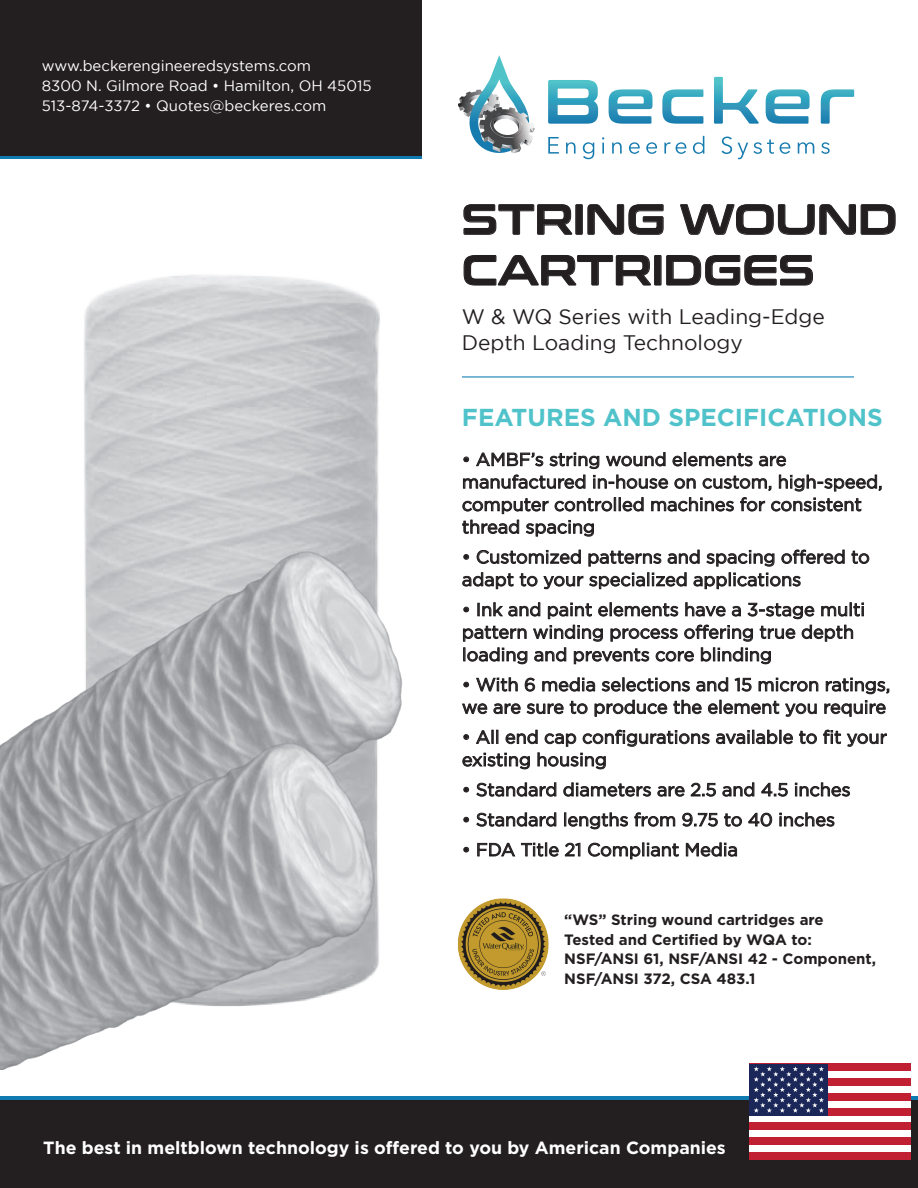
<style>
.page{position:relative;width:918px;height:1188px;background:#fff}
.page>*{position:absolute;margin:0;border:0;box-sizing:border-box;transform-origin:0 0}
.t1{font:42.3px/50.7px "Conthrax Sb";color:#231f20}
.t2{font:700 24.45px "Gotham";color:#50c3ca}
.t3{font:21px/25.2px "Gotham";color:#231f20}
.t4{font:18px/22.5px "Gotham";color:#231f20}
.t5{font:700 17.7px "Gotham";color:#fff}
.t6{font:700 15px/19.5px "Gotham";color:#231f20}
.t7{font:15px/19.6px "Gotham";color:#fff}
</style>
<div class="page">
<img style="left:0;top:275px;width:403px;height:795px">
<div style="left:0;top:0;width:422px;height:156px;background:#231f20"></div>
<svg style="left:463px;top:204px;width:109px;height:31px"></svg>
<div style="left:576px;top:204px;width:7px;height:31px;border:1px solid #231f20"></div>
<svg style="left:587px;top:204px;width:77px;height:31px"></svg>
<svg style="left:681px;top:204px;width:215px;height:31px"></svg>
<svg style="left:464px;top:255px;width:187px;height:31px"></svg>
<div style="left:654px;top:255px;width:7px;height:30px;border:1px solid #231f20"></div>
<svg style="left:666px;top:255px;width:147px;height:31px"></svg>
<hr style="left:462px;top:376px;width:392px;height:1px;background:#0f7bb1">
<svg style="left:463px;top:457px;width:6px;height:5px"></svg>
<svg style="left:476px;top:453px;width:67px;height:13px"></svg>
<svg style="left:550px;top:453px;width:49px;height:16px"></svg>
<svg style="left:606px;top:452px;width:59px;height:14px"></svg>
<svg style="left:673px;top:452px;width:80px;height:14px"></svg>
<svg style="left:759px;top:456px;width:27px;height:10px"></svg>
<svg style="left:463px;top:475px;width:122px;height:14px"></svg>
<svg style="left:593px;top:475px;width:75px;height:14px"></svg>
<svg style="left:675px;top:478px;width:21px;height:11px"></svg>
<svg style="left:703px;top:476px;width:68px;height:15px"></svg>
<svg style="left:779px;top:475px;width:103px;height:17px"></svg>
<svg style="left:463px;top:498px;width:86px;height:16px"></svg>
<svg style="left:555px;top:497px;width:89px;height:14px"></svg>
<svg style="left:651px;top:497px;width:83px;height:14px"></svg>
<svg style="left:740px;top:497px;width:25px;height:14px"></svg>
<svg style="left:771px;top:498px;width:90px;height:13px"></svg>
<svg style="left:462px;top:520px;width:57px;height:14px"></svg>
<svg style="left:526px;top:520px;width:68px;height:17px"></svg>
<svg style="left:463px;top:554px;width:6px;height:6px"></svg>
<svg style="left:477px;top:550px;width:104px;height:14px"></svg>
<svg style="left:852px;top:551px;width:17px;height:13px"></svg>
<svg style="left:462px;top:572px;width:51px;height:17px"></svg>
<svg style="left:520px;top:573px;width:17px;height:13px"></svg>
<svg style="left:543px;top:576px;width:40px;height:13px"></svg>
<svg style="left:589px;top:550px;width:256px;height:39px"></svg>
<svg style="left:463px;top:607px;width:6px;height:5px"></svg>
<svg style="left:478px;top:602px;width:62px;height:14px"></svg>
<svg style="left:548px;top:603px;width:44px;height:16px"></svg>
<svg style="left:598px;top:603px;width:80px;height:13px"></svg>
<svg style="left:685px;top:602px;width:41px;height:14px"></svg>
<svg style="left:732px;top:606px;width:9px;height:10px"></svg>
<svg style="left:748px;top:603px;width:66px;height:16px"></svg>
<svg style="left:821px;top:603px;width:43px;height:13px"></svg>
<svg style="left:802px;top:625px;width:51px;height:17px"></svg>
<svg style="left:463px;top:626px;width:64px;height:38px"></svg>
<svg style="left:533px;top:625px;width:262px;height:39px"></svg>
<svg style="left:463px;top:682px;width:6px;height:5px"></svg>
<svg style="left:476px;top:677px;width:42px;height:15px"></svg>
<svg style="left:525px;top:678px;width:10px;height:14px"></svg>
<svg style="left:542px;top:677px;width:53px;height:15px"></svg>
<svg style="left:602px;top:678px;width:88px;height:14px"></svg>
<svg style="left:696px;top:677px;width:32px;height:15px"></svg>
<svg style="left:735px;top:678px;width:16px;height:14px"></svg>
<svg style="left:759px;top:678px;width:59px;height:14px"></svg>
<svg style="left:826px;top:678px;width:63px;height:16px"></svg>
<svg style="left:462px;top:704px;width:25px;height:10px"></svg>
<svg style="left:494px;top:704px;width:27px;height:10px"></svg>
<svg style="left:527px;top:704px;width:37px;height:10px"></svg>
<svg style="left:570px;top:701px;width:18px;height:13px"></svg>
<svg style="left:595px;top:700px;width:72px;height:17px"></svg>
<svg style="left:673px;top:700px;width:29px;height:14px"></svg>
<svg style="left:708px;top:700px;width:71px;height:14px"></svg>
<svg style="left:785px;top:704px;width:32px;height:13px"></svg>
<svg style="left:824px;top:700px;width:62px;height:17px"></svg>
<svg style="left:716px;top:730px;width:77px;height:14px"></svg>
<svg style="left:799px;top:731px;width:18px;height:13px"></svg>
<svg style="left:823px;top:730px;width:18px;height:14px"></svg>
<svg style="left:847px;top:734px;width:40px;height:13px"></svg>
<svg style="left:463px;top:730px;width:247px;height:39px"></svg>
<svg style="left:463px;top:787px;width:6px;height:5px"></svg>
<svg style="left:476px;top:782px;width:80px;height:15px"></svg>
<svg style="left:563px;top:782px;width:88px;height:15px"></svg>
<svg style="left:657px;top:786px;width:28px;height:11px"></svg>
<svg style="left:691px;top:783px;width:25px;height:14px"></svg>
<svg style="left:722px;top:782px;width:32px;height:15px"></svg>
<svg style="left:761px;top:783px;width:27px;height:14px"></svg>
<svg style="left:795px;top:782px;width:55px;height:15px"></svg>
<svg style="left:463px;top:817px;width:6px;height:5px"></svg>
<svg style="left:476px;top:812px;width:80px;height:15px"></svg>
<svg style="left:564px;top:812px;width:64px;height:17px"></svg>
<svg style="left:634px;top:812px;width:41px;height:15px"></svg>
<svg style="left:682px;top:813px;width:36px;height:14px"></svg>
<svg style="left:724px;top:813px;width:18px;height:14px"></svg>
<svg style="left:748px;top:813px;width:24px;height:14px"></svg>
<svg style="left:780px;top:812px;width:54px;height:15px"></svg>
<svg style="left:463px;top:847px;width:6px;height:5px"></svg>
<svg style="left:477px;top:843px;width:38px;height:14px"></svg>
<svg style="left:521px;top:843px;width:38px;height:14px"></svg>
<svg style="left:565px;top:843px;width:15px;height:13px"></svg>
<svg style="left:588px;top:843px;width:91px;height:16px"></svg>
<svg style="left:686px;top:842px;width:51px;height:15px"></svg>
<svg style="left:0;top:1096px;width:918px;height:5px;background:#136893"></svg>
<div style="left:0;top:1101px;width:918px;height:87px;background:#231f20"></div>
<div style="left:750px;top:1064px;width:161px;height:96px;background:#fff"></div>
<div style="left:750px;top:1152px;width:161px;height:8px;background:#c11f32"></div>
<div style="left:750px;top:1138px;width:161px;height:7px;background:#c11f32"></div>
<div style="left:750px;top:1123px;width:161px;height:7px;background:#c11f32"></div>
<div style="left:750px;top:1108px;width:161px;height:7px;background:#c11f32"></div>
<div style="left:750px;top:1093px;width:161px;height:8px;background:#c11f32"></div>
<div style="left:750px;top:1078px;width:161px;height:8px;background:#c11f32"></div>
<div style="left:750px;top:1064px;width:161px;height:7px;background:#c11f32"></div>
<div style="left:750px;top:1064px;width:78px;height:51px;background:#1a2758"></div>
<svg style="left:754px;top:1066px;width:70px;height:47px"></svg>
<svg style="left:548px;top:137px;width:11px;height:17px"></svg>
<svg style="left:566px;top:142px;width:10px;height:12px"></svg>
<svg style="left:583px;top:142px;width:11px;height:17px"></svg>
<svg style="left:602px;top:137px;width:2px;height:17px"></svg>
<svg style="left:612px;top:142px;width:10px;height:12px"></svg>
<svg style="left:629px;top:142px;width:11px;height:12px"></svg>
<svg style="left:646px;top:142px;width:11px;height:12px"></svg>
<svg style="left:664px;top:142px;width:22px;height:12px"></svg>
<svg style="left:693px;top:136px;width:11px;height:18px"></svg>
<svg style="left:721px;top:137px;width:11px;height:17px"></svg>
<svg style="left:738px;top:140px;width:36px;height:19px"></svg>
<svg style="left:780px;top:142px;width:10px;height:12px"></svg>
<svg style="left:798px;top:142px;width:16px;height:12px"></svg>
<svg style="left:821px;top:142px;width:9px;height:12px"></svg>
<svg style="left:458px;top:55px;width:77px;height:98px"></svg>
<svg style="left:548px;top:80px;width:50px;height:44px"></svg>
<svg style="left:609px;top:89px;width:44px;height:35px"></svg>
<svg style="left:662px;top:89px;width:41px;height:35px"></svg>
<svg style="left:714px;top:77px;width:45px;height:47px"></svg>
<svg style="left:766px;top:89px;width:44px;height:35px"></svg>
<svg style="left:821px;top:89px;width:33px;height:35px"></svg>
<img style="left:457px;top:899px;width:92px;height:90px">
<p class="t7" style="left:42px;top:56px;width:331px">www.beckerengineeredsystems.com<br>8300 N. Gilmore Road • Hamilton, OH 45015<br>513-874-3372 • Quotes@beckeres.com</p>
<h1 class="t1" style="left:462px;top:191px;width:437px">STRING WOUND<br>CARTRIDGES</h1>
<p class="t3" style="left:462px;top:304px;width:365px">W &amp; WQ Series with Leading-Edge<br>Depth Loading Technology</p>
<h2 class="t2" style="left:462px;top:403px;width:422px">FEATURES AND SPECIFICATIONS</h2>
<p class="t4" style="left:462px;top:448px;width:422px">• AMBF’s string wound elements are manufactured in-house on custom, high-speed, computer controlled machines for consistent thread spacing</p>
<p class="t4" style="left:462px;top:545px;width:409px">• Customized patterns and spacing offered to adapt to your specialized applications</p>
<p class="t4" style="left:462px;top:598px;width:405px">• Ink and paint elements have a 3-stage multi pattern winding process offering true depth loading and prevents core blinding</p>
<p class="t4" style="left:462px;top:673px;width:430px">• With 6 media selections and 15 micron ratings, we are sure to produce the element you require</p>
<p class="t4" style="left:462px;top:726px;width:426px">• All end cap configurations available to fit your existing housing</p>
<p class="t4" style="left:462px;top:778px;width:390px">• Standard diameters are 2.5 and 4.5 inches</p>
<p class="t4" style="left:462px;top:808px;width:375px">• Standard lengths from 9.75 to 40 inches</p>
<p class="t4" style="left:462px;top:838px;width:278px">• FDA Title 21 Compliant Media</p>
<p class="t6" style="left:564px;top:910px;width:313px">“WS” String wound cartridges are<br>Tested and Certified by WQA to:<br>NSF/ANSI 61, NSF/ANSI 42 - Component,<br>NSF/ANSI 372, CSA 483.1</p>
<p class="t5" style="left:43px;top:1137px;width:684px">The best in meltblown technology is offered to you by American Companies</p>
</div>
